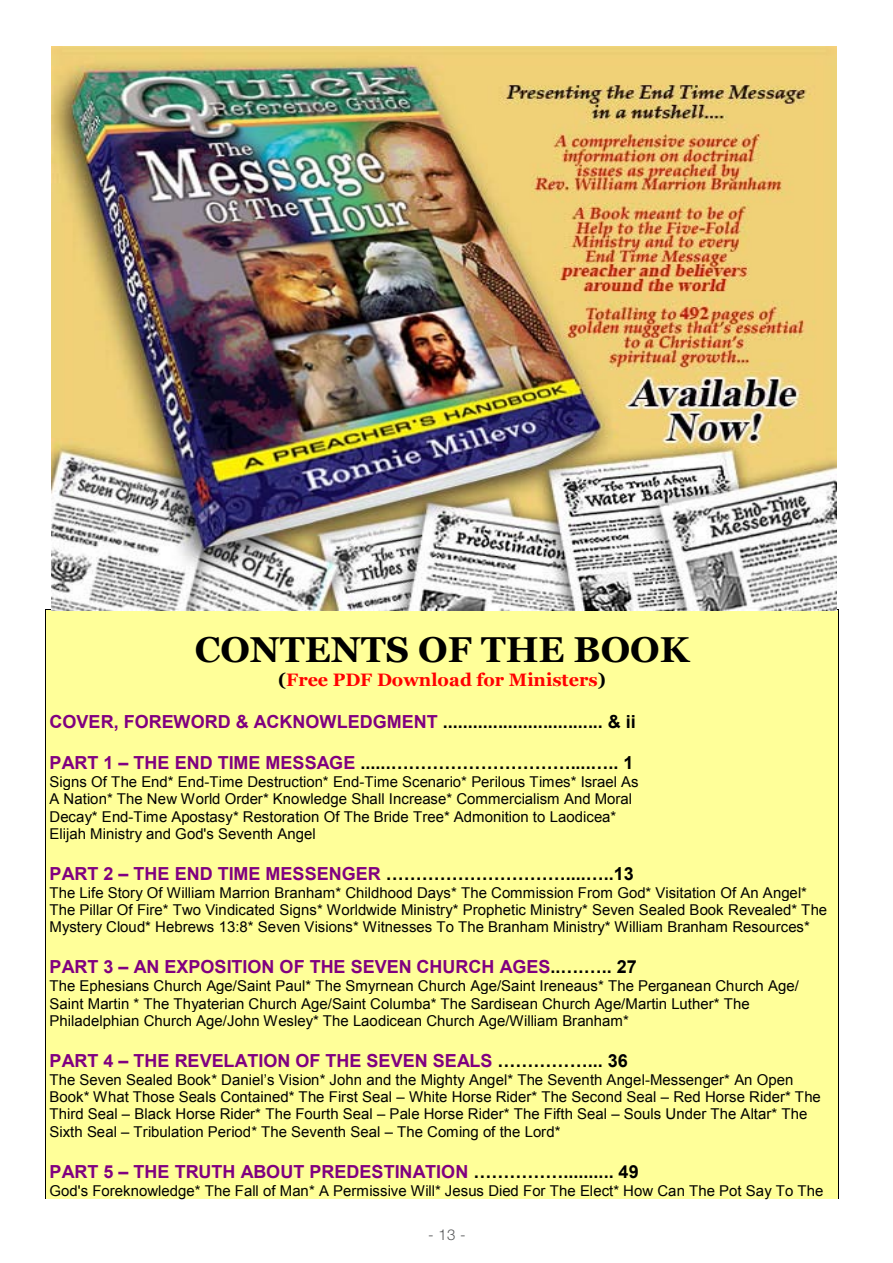
<style>
.page{position:relative;width:893px;height:1263px;background:#fff}
.page>*{position:absolute;margin:0;border:0;box-sizing:border-box;transform-origin:0 0}
.t1{font:700 36px "Georgia";color:#000}
.t2{font:700 18px "Arial";color:#800080}
.t3{font:700 18px "Arial";color:#000}
.t4{font:700 18px "Georgia";color:#f00}
.t5{font:15px/17.2px "Arial";color:#000}
.t6{font:300 15px "Helvetica Neue LT Pro";color:#58595b}
.s1{color:#000}
.s2{color:#800080}
</style>
<div class="page">
<div style="left:46px;top:610px;width:792px;height:19px;background:#ff9"></div>
<hr style="left:46px;top:609px;width:792px;height:1px;background:#000">
<svg style="left:45px;top:609px;width:1px;height:20px"></svg>
<svg style="left:838px;top:609px;width:1px;height:20px"></svg>
<div style="left:46px;top:629px;width:792px;height:40px;background:#ff9"></div>
<hr style="left:45px;top:629px;width:1px;height:40px;background:#000">
<hr style="left:838px;top:629px;width:1px;height:40px;background:#000">
<div style="left:46px;top:669px;width:792px;height:21px;background:#ff9"></div>
<svg style="left:45px;top:669px;width:1px;height:21px"></svg>
<svg style="left:838px;top:669px;width:1px;height:21px"></svg>
<div style="left:46px;top:690px;width:792px;height:63px;background:#ff9"></div>
<hr style="left:45px;top:690px;width:1px;height:63px;background:#000">
<hr style="left:838px;top:690px;width:1px;height:63px;background:#000">
<div style="left:46px;top:753px;width:792px;height:20px;background:#ff9"></div>
<div style="left:46px;top:773px;width:792px;height:18px;background:#ff9"></div>
<div style="left:46px;top:791px;width:792px;height:17px;background:#ff9"></div>
<div style="left:46px;top:808px;width:792px;height:17px;background:#ff9"></div>
<svg style="left:45px;top:753px;width:1px;height:72px"></svg>
<svg style="left:838px;top:753px;width:1px;height:72px"></svg>
<div style="left:46px;top:825px;width:792px;height:38px;background:#ff9"></div>
<hr style="left:45px;top:825px;width:1px;height:38px;background:#000">
<hr style="left:838px;top:825px;width:1px;height:38px;background:#000">
<div style="left:46px;top:863px;width:792px;height:21px;background:#ff9"></div>
<div style="left:46px;top:884px;width:792px;height:17px;background:#ff9"></div>
<div style="left:46px;top:901px;width:792px;height:18px;background:#ff9"></div>
<svg style="left:45px;top:863px;width:1px;height:56px"></svg>
<svg style="left:838px;top:863px;width:1px;height:56px"></svg>
<div style="left:46px;top:919px;width:792px;height:38px;background:#ff9"></div>
<hr style="left:45px;top:919px;width:1px;height:38px;background:#000">
<hr style="left:838px;top:919px;width:1px;height:38px;background:#000">
<div style="left:46px;top:957px;width:792px;height:20px;background:#ff9"></div>
<div style="left:46px;top:977px;width:792px;height:18px;background:#ff9"></div>
<div style="left:46px;top:995px;width:792px;height:17px;background:#ff9"></div>
<svg style="left:45px;top:957px;width:1px;height:55px"></svg>
<svg style="left:838px;top:957px;width:1px;height:55px"></svg>
<div style="left:46px;top:1012px;width:792px;height:38px;background:#ff9"></div>
<hr style="left:45px;top:1012px;width:1px;height:38px;background:#000">
<hr style="left:838px;top:1012px;width:1px;height:38px;background:#000">
<div style="left:46px;top:1050px;width:792px;height:21px;background:#ff9"></div>
<div style="left:46px;top:1071px;width:792px;height:17px;background:#ff9"></div>
<div style="left:46px;top:1088px;width:792px;height:17px;background:#ff9"></div>
<div style="left:46px;top:1105px;width:792px;height:18px;background:#ff9"></div>
<svg style="left:45px;top:1050px;width:1px;height:73px"></svg>
<svg style="left:838px;top:1050px;width:1px;height:73px"></svg>
<div style="left:46px;top:1123px;width:792px;height:38px;background:#ff9"></div>
<hr style="left:45px;top:1123px;width:1px;height:38px;background:#000">
<hr style="left:838px;top:1123px;width:1px;height:38px;background:#000">
<div style="left:46px;top:1161px;width:792px;height:21px;background:#ff9"></div>
<div style="left:46px;top:1182px;width:792px;height:17px;background:#ff9"></div>
<svg style="left:45px;top:1161px;width:1px;height:38px"></svg>
<svg style="left:838px;top:1161px;width:1px;height:38px"></svg>
<img style="left:52px;top:47px;width:784px;height:563px">
<h1 class="t1" style="left:195px;top:626px;width:496px">CONTENTS OF THE BOOK</h1>
<p class="t4" style="left:278px;top:668px;width:329px"><span class="s1">(</span>Free PDF Download for Ministers<span class="s1">)</span></p>
<p class="t3" style="left:50px;top:709px;width:588px"><span class="s2">COVER, FOREWORD &amp; ACKNOWLEDGMENT</span> ................................ &amp; ii</p>
<p class="t3" style="left:50px;top:751px;width:586px"><span class="s2">PART 1 – THE END TIME MESSAGE</span> ......…………………………....….. 1</p>
<p class="t5" style="left:50px;top:773px;width:590px">Signs Of The End* End-Time Destruction* End-Time Scenario* Perilous Times* Israel As A Nation* The New World Order* Knowledge Shall Increase* Commercialism And Moral Decay* End-Time Apostasy* Restoration Of The Bride Tree* Admonition to Laodicea* Elijah Ministry and God's Seventh Angel</p>
<p class="t2" style="left:50px;top:861px;width:586px">PART 2 – THE END TIME MESSENGER <span class="s1">…………………………....…..13</span></p>
<p class="t5" style="left:50px;top:884px;width:779px">The Life Story Of William Marrion Branham* Childhood Days* The Commission From God* Visitation Of An Angel*<br>The Pillar Of Fire* Two Vindicated Signs* Worldwide Ministry* Prophetic Ministry* Seven Sealed Book Revealed* The<br>Mystery Cloud* Hebrews 13:8* Seven Visions* Witnesses To The Branham Ministry* William Branham Resources*</p>
<p class="t2" style="left:50px;top:955px;width:589px">PART 3 – AN EXPOSITION OF THE SEVEN CHURCH AGES<span class="s1">..….….. 27</span></p>
<p class="t5" style="left:50px;top:977px;width:751px">The Ephesians Church Age/Saint Paul* The Smyrnean Church Age/Saint Ireneaus* The Perganean Church Age/<br>Saint Martin * The Thyaterian Church Age/Saint Columba* The Sardisean Church Age/Martin Luther* The<br>Philadelphian Church Age/John Wesley* The Laodicean Church Age/William Branham*</p>
<p class="t2" style="left:50px;top:1049px;width:580px">PART 4 – THE REVELATION OF THE SEVEN SEALS <span class="s1">……………... 36</span></p>
<p class="t5" style="left:50px;top:1071px;width:773px">The Seven Sealed Book* Daniel’s Vision* John and the Mighty Angel* The Seventh Angel-Messenger* An Open Book* What Those Seals Contained* The First Seal – White Horse Rider* The Second Seal – Red Horse Rider* The Third Seal – Black Horse Rider* The Fourth Seal – Pale Horse Rider* The Fifth Seal – Souls Under The Altar* The Sixth Seal – Tribulation Period* The Seventh Seal – The Coming of the Lord*</p>
<p class="t2" style="left:50px;top:1159px;width:591px">PART 5 – THE TRUTH ABOUT PREDESTINATION <span class="s1">…………….......... 49</span></p>
<p class="t5" style="left:50px;top:1182px;width:775px">God's Foreknowledge* The Fall of Man* A Permissive Will* Jesus Died For The Elect* How Can The Pot Say To The</p>
<p class="t6" style="left:428px;top:1226px;width:39px">- 13 -</p>
</div>
